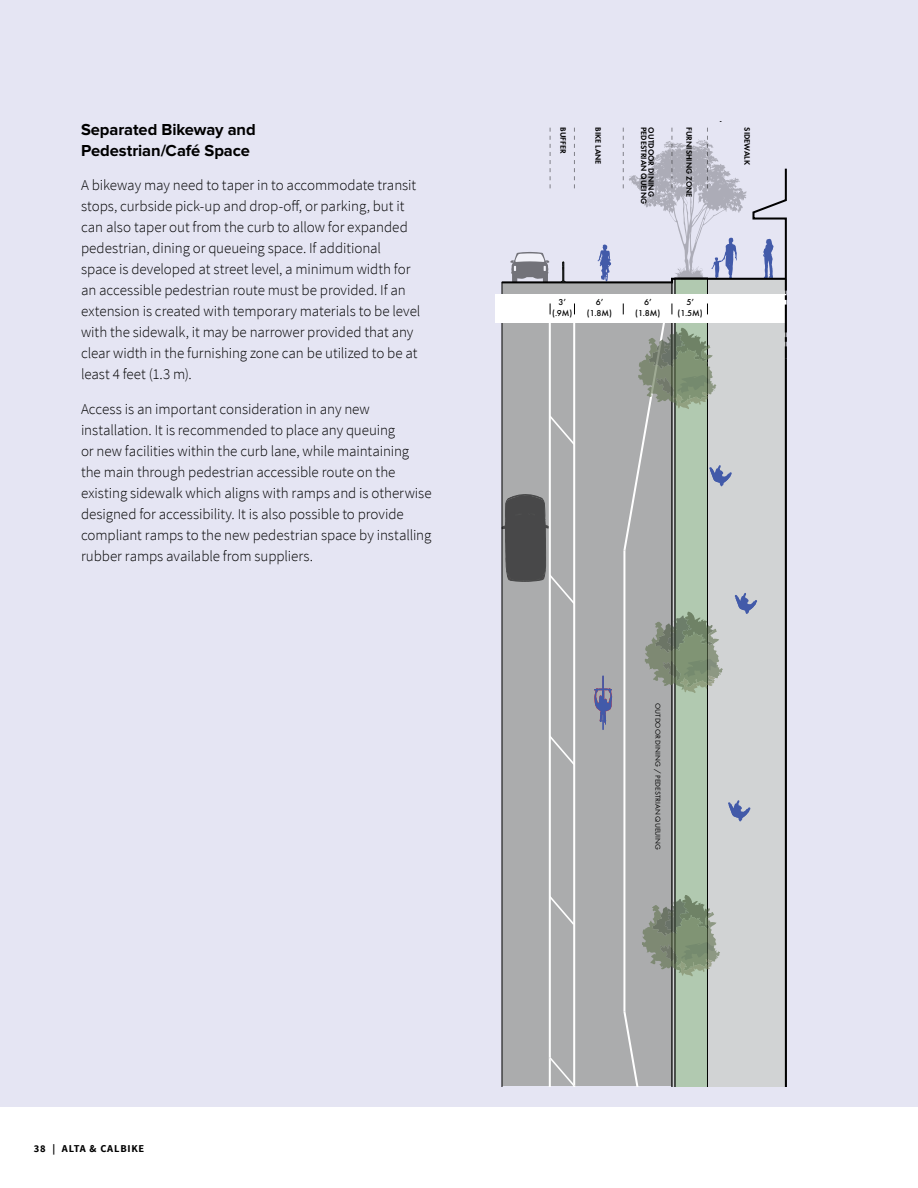
<style>
.page{position:relative;width:918px;height:1188px;background:#fff}
.page>*{position:absolute;margin:0;border:0;box-sizing:border-box;transform-origin:0 0}
.Main_-_H3{font:700 16.5px/21px "Proxima Nova";letter-spacing:-.005em;color:#000}
.Main_-_Body{font:300 15px/21px "Source Sans Pro";letter-spacing:-.005em;color:#000}
.t1{font:700 10.5px "Source Sans Pro";letter-spacing:.075em;color:#000}
.t2{font:500 8.85px/10.6px "Futura PT";color:#000;text-align:center}
.t3{font:600 8.1px/7.5px "Futura PT";color:#000}
.t4{font:7.35px "Futura PT";color:#000;scale:1.06 1}
</style>
<div class="page">
<div style="left:0;top:0;width:918px;height:1107px;background:#e5e5f3"></div>
<svg style="left:500px;top:128px;width:287px;height:958px;background:#b7babb"></svg>
<p class="Main_-_H3" style="left:81px;top:118px;width:176px">Separated Bikeway and<br>Pedestrian/Café Space</p>
<p class="Main_-_Body" style="left:81px;top:175px;width:341px">A bikeway may need to taper in to accommodate transit stops, curbside pick-up and drop-off, or parking, but it can also taper out from the curb to allow for expanded pedestrian, dining or queueing space. If additional<br>space is developed at street level, a minimum width for an accessible pedestrian route must be provided. If an extension is created with temporary materials to be level with the sidewalk, it may be narrower provided that any clear width in the furnishing zone can be utilized to be at least 4 feet (1.3 m).</p>
<p class="Main_-_Body" style="left:81px;top:398px;width:352px">Access is an important consideration in any new installation. It is recommended to place any queuing<br>or new facilities within the curb lane, while maintaining the main through pedestrian accessible route on the existing sidewalk which aligns with ramps and is otherwise designed for accessibility. It is also possible to provide compliant ramps to the new pedestrian space by installing rubber ramps available from suppliers.</p>
<p class="t1" style="left:34px;top:1142px;width:112px">38 | ALTA &amp; CALBIKE</p>
<p class="t3" style="left:567px;top:127px;width:28px;rotate:90deg">BUFFER</p>
<p class="t3" style="left:602px;top:127px;width:39px;rotate:90deg">BIKE LANE</p>
<p class="t3" style="left:693px;top:127px;width:72px;rotate:90deg">FURNISHING ZONE</p>
<p class="t3" style="left:751px;top:127px;width:39px;rotate:90deg">SIDEWALK</p>
<p class="t3" style="left:655px;top:127px;width:79px;rotate:90deg">OUTDOOR DINING<br>PEDESTRIAN QUEING</p>
<p class="t2" style="left:587px;top:297px;width:27px">6’ (1.8M)</p>
<p class="t2" style="left:678px;top:297px;width:27px">5’ (1.5M)</p>
<p class="t2" style="left:552px;top:297px;width:22px">3’ (.9M)</p>
<p class="t2" style="left:635px;top:297px;width:27px">6’ (1.8M)</p>
<p class="t4" style="left:662px;top:703px;width:140px;rotate:90deg">OUTDOOR DINING / PEDESTRIAN QUEUING</p>
</div>
